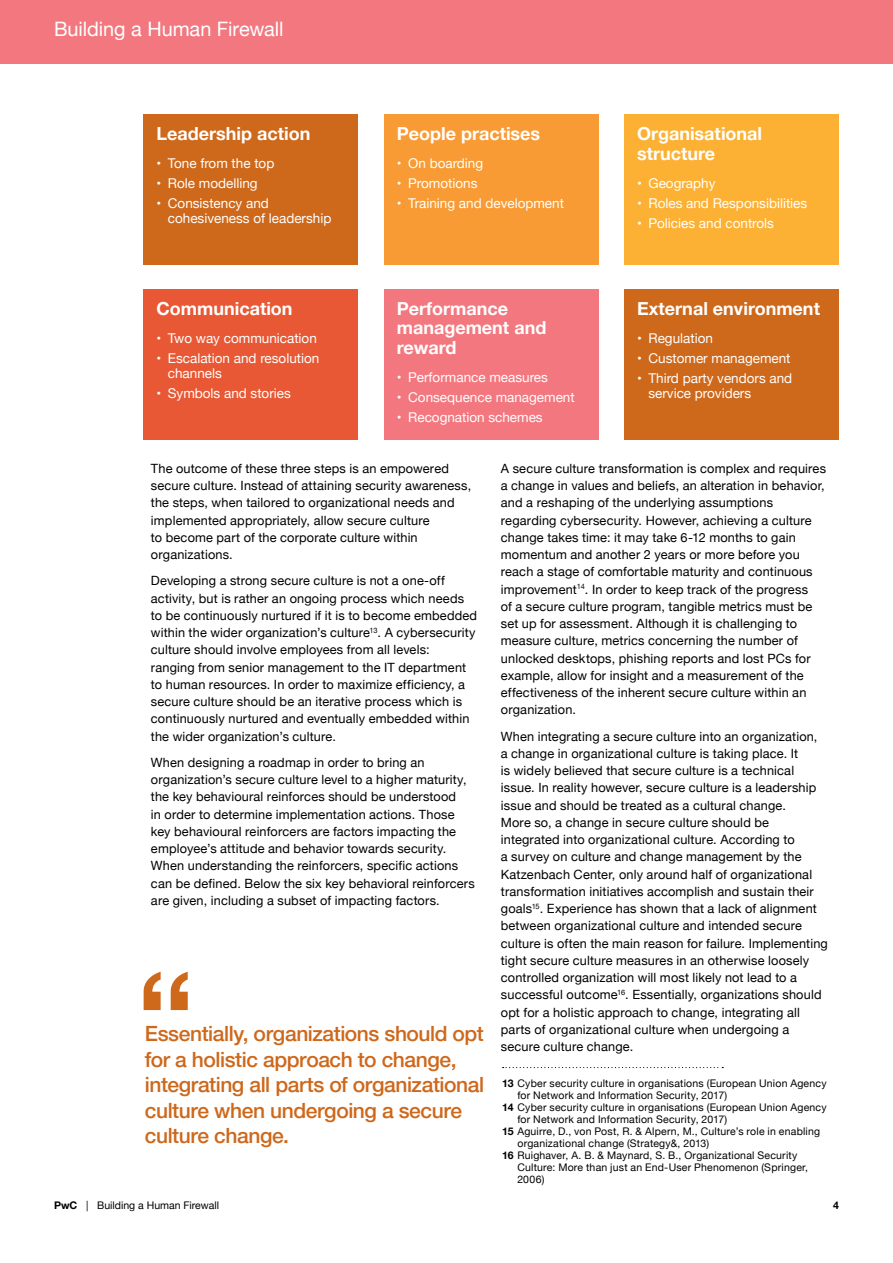
<style>
.page{position:relative;width:893px;height:1263px;background:#fff}
.page>*{position:absolute;margin:0;border:0;box-sizing:border-box;transform-origin:0 0}
.t1{font:500 21px/25.5px "Helvetica Neue LT Pro";letter-spacing:-.02em;color:#ce681b}
.t2{font:19.95px "Helvetica Neue";letter-spacing:-.005em;color:#fff}
.t3{font:700 18px/19.5px "Helvetica Neue LT Pro";color:#fff}
.t4{font:13.5px/15px "Helvetica Neue";color:#fff}
.t5{font:12.75px/17.2px "Helvetica Neue";letter-spacing:.015em;color:#000}
.t6{font:10.5px/12px "Helvetica Neue";letter-spacing:.02em;color:#000}
.t7{font:10.5px "Helvetica Neue";color:#000}
.t8{font:700 10.5px "Helvetica Neue LT Pro";color:#000}
.s1{font-family:"Helvetica Neue LT Pro";font-weight:700}
</style>
<div class="page">
<div style="left:0;top:0;width:893px;height:64px;background:#f3777f"></div>
<svg style="left:144px;top:972px;width:44px;height:38px"></svg>
<div style="left:144px;top:115px;width:214px;height:150px;background:#ce681b"></div>
<div style="left:144px;top:289px;width:214px;height:150px;background:#e85834"></div>
<div style="left:384px;top:115px;width:215px;height:150px;background:#f89b34"></div>
<div style="left:384px;top:289px;width:215px;height:150px;background:#f3777f"></div>
<div style="left:624px;top:115px;width:215px;height:150px;background:#fcb134"></div>
<div style="left:624px;top:289px;width:215px;height:150px;background:#ce681b"></div>
<svg style="left:503px;top:1067px;width:220px;height:1px"></svg>
<p class="t2" style="left:54px;top:14px;width:231px">Building a Human Firewall</p>
<p class="t3" style="left:156px;top:124px;width:155px">Leadership action</p>
<p class="t4" style="left:156px;top:157px;width:120px">• Tone from the top</p>
<p class="t4" style="left:156px;top:177px;width:103px">• Role modelling</p>
<p class="t4" style="left:168px;top:197px;width:165px;text-indent:-11px">• Consistency and cohesiveness of leadership</p>
<p class="t3" style="left:156px;top:298px;width:138px">Communication</p>
<p class="t4" style="left:156px;top:331px;width:162px">• Two way communication</p>
<p class="t4" style="left:168px;top:351px;width:153px;text-indent:-11px">• Escalation and resolution channels</p>
<p class="t4" style="left:156px;top:386px;width:136px">• Symbols and stories</p>
<p class="t3" style="left:397px;top:124px;width:145px">People practises</p>
<p class="t4" style="left:397px;top:157px;width:88px">• On boarding</p>
<p class="t4" style="left:397px;top:177px;width:82px">• Promotions</p>
<p class="t4" style="left:397px;top:197px;width:169px">• Training and development</p>
<p class="t3" style="left:397px;top:298px;width:151px">Performance management and reward</p>
<p class="t4" style="left:397px;top:370px;width:153px">• Performance measures</p>
<p class="t4" style="left:397px;top:390px;width:180px">• Consequence management</p>
<p class="t4" style="left:397px;top:410px;width:148px">• Recognation schemes</p>
<p class="t3" style="left:637px;top:124px;width:127px">Organisational structure</p>
<p class="t4" style="left:637px;top:176px;width:80px">• Geography</p>
<p class="t4" style="left:637px;top:196px;width:172px">• Roles and Responsibilities</p>
<p class="t4" style="left:637px;top:216px;width:138px">• Policies and controls</p>
<p class="t3" style="left:637px;top:298px;width:184px">External environment</p>
<p class="t4" style="left:637px;top:331px;width:77px">• Regulation</p>
<p class="t4" style="left:637px;top:351px;width:155px">• Customer management</p>
<p class="t4" style="left:648px;top:371px;width:145px;text-indent:-11px">• Third party vendors and service providers</p>
<p class="t5" style="left:151px;top:460px;width:322px">The outcome of these three steps is an empowered secure culture. Instead of attaining security awareness, the steps, when tailored to organizational needs and implemented appropriately, allow secure culture<br>to become part of the corporate culture within organizations.</p>
<p class="t5" style="left:151px;top:573px;width:328px">Developing a strong secure culture is not a one-off activity, but is rather an ongoing process which needs to be continuously nurtured if it is to become embedded within the wider organization’s culture<sup>13</sup>. A cybersecurity culture should involve employees from all levels:<br>ranging from senior management to the IT department to human resources. In order to maximize efficiency, a secure culture should be an iterative process which is continuously nurtured and eventually embedded within the wider organization’s culture.</p>
<p class="t5" style="left:151px;top:754px;width:325px">When designing a roadmap in order to bring an organization’s secure culture level to a higher maturity, the key behavioural reinforces should be understood<br>in order to determine implementation actions. Those key behavioural reinforcers are factors impacting the employee’s attitude and behavior towards security.<br>When understanding the reinforcers, specific actions can be defined. Below the six key behavioral reinforcers are given, including a subset of impacting factors.</p>
<p class="t1" style="left:145px;top:1021px;width:341px">Essentially, organizations should opt for a holistic approach to change, integrating all parts of organizational culture when undergoing a secure culture change.</p>
<p class="t5" style="left:501px;top:460px;width:327px">A secure culture transformation is complex and requires a change in values and beliefs, an alteration in behavior, and a reshaping of the underlying assumptions regarding cybersecurity. However, achieving a culture change takes time: it may take 6-12 months to gain momentum and another 2 years or more before you reach a stage of comfortable maturity and continuous improvement<sup>14</sup>. In order to keep track of the progress<br>of a secure culture program, tangible metrics must be set up for assessment. Although it is challenging to measure culture, metrics concerning the number of unlocked desktops, phishing reports and lost PCs for example, allow for insight and a measurement of the effectiveness of the inherent secure culture within an organization.</p>
<p class="t5" style="left:501px;top:728px;width:329px">When integrating a secure culture into an organization,<br>a change in organizational culture is taking place. It<br>is widely believed that secure culture is a technical issue. In reality however, secure culture is a leadership issue and should be treated as a cultural change.<br>More so, a change in secure culture should be integrated into organizational culture. According to<br>a survey on culture and change management by the Katzenbach Center, only around half of organizational transformation initiatives accomplish and sustain their goals<sup>15</sup>. Experience has shown that a lack of alignment between organizational culture and intended secure culture is often the main reason for failure. Implementing tight secure culture measures in an otherwise loosely controlled organization will most likely not lead to a successful outcome<sup>16</sup>. Essentially, organizations should opt for a holistic approach to change, integrating all parts of organizational culture when undergoing a secure culture change.</p>
<p class="t6" style="left:517px;top:1077px;width:311px;text-indent:-15px"><span class="s1">13</span> Cyber security culture in organisations (European Union Agency for Network and Information Security, 2017)</p>
<p class="t6" style="left:517px;top:1101px;width:311px;text-indent:-15px"><span class="s1">14</span> Cyber security culture in organisations (European Union Agency for Network and Information Security, 2017)</p>
<p class="t6" style="left:517px;top:1125px;width:304px;text-indent:-15px"><span class="s1">15</span> Aguirre, D., von Post, R. &amp; Alpern, M., Culture’s role in enabling organizational change (Strategy&amp;, 2013)</p>
<p class="t6" style="left:517px;top:1149px;width:292px;text-indent:-15px"><span class="s1">16</span> Ruighaver, A. B. &amp; Maynard, S. B., Organizational Security<br>Culture: More than just an End-User Phenomenon (Springer,<br>2006)</p>
<p class="t7" style="left:54px;top:1198px;width:167px"><span class="s1">PwC</span> | Building a Human Firewall</p>
<p class="t8" style="left:833px;top:1199px;width:7px">4</p>
</div>
